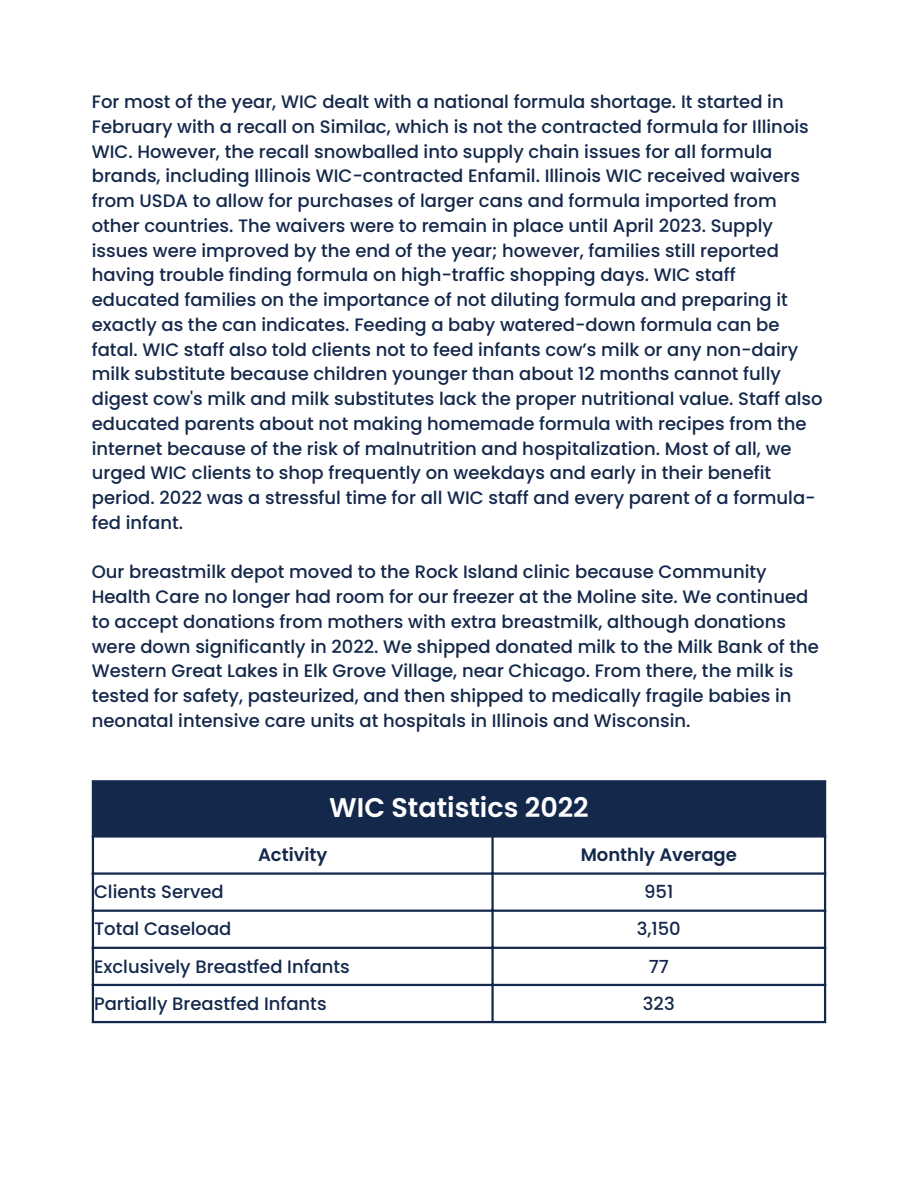
<style>
.page{position:relative;width:918px;height:1188px;background:#fff}
.page>*{position:absolute;margin:0;border:0;box-sizing:border-box;transform-origin:0 0}
.t1{font:600 27px "Poppins";color:#fff}
.t2{font:500 18px/24.8px "Poppins";color:#14284b}
.t3{font:600 18px "Poppins";color:#14284b}
</style>
<div class="page">
<div style="left:93px;top:781px;width:732px;height:56px;background:#14284b"></div>
<hr style="left:92px;top:782px;width:2px;height:239px;background:#14284b">
<hr style="left:491px;top:838px;width:3px;height:183px;background:#14284b">
<hr style="left:824px;top:782px;width:2px;height:239px;background:#14284b">
<hr style="left:92px;top:780px;width:734px;height:2px;background:#14284b">
<hr style="left:92px;top:835px;width:734px;height:3px;background:#14284b">
<hr style="left:92px;top:872px;width:734px;height:3px;background:#14284b">
<hr style="left:92px;top:910px;width:734px;height:2px;background:#14284b">
<hr style="left:92px;top:947px;width:734px;height:2px;background:#14284b">
<hr style="left:92px;top:984px;width:734px;height:2px;background:#14284b">
<hr style="left:92px;top:1021px;width:734px;height:2px;background:#14284b">
<p class="t2" style="left:92px;top:89px;width:732px">For most of the year, WIC dealt with a national formula shortage. It started in February with a recall on Similac, which is not the contracted formula for Illinois WIC. However, the recall snowballed into supply chain issues for all formula brands, including Illinois WIC-contracted Enfamil. Illinois WIC received waivers from USDA to allow for purchases of larger cans and formula imported from other countries. The waivers were to remain in place until April 2023. Supply issues were improved by the end of the year; however, families still reported having trouble finding formula on high-traffic shopping days. WIC staff educated families on the importance of not diluting formula and preparing it exactly as the can indicates. Feeding a baby watered-down formula can be fatal. WIC staff also told clients not to feed infants cow’s milk or any non-dairy milk substitute because children younger than about 12 months cannot fully digest cow's milk and milk substitutes lack the proper nutritional value. Staff also educated parents about not making homemade formula with recipes from the internet because of the risk of malnutrition and hospitalization. Most of all, we urged WIC clients to shop frequently on weekdays and early in their benefit period. 2022 was a stressful time for all WIC staff and every parent of a formula&shy;fed infant.</p>
<p class="t2" style="left:92px;top:560px;width:729px">Our breastmilk depot moved to the Rock Island clinic because Community Health Care no longer had room for our freezer at the Moline site. We continued to accept donations from mothers with extra breastmilk, although donations were down significantly in 2022. We shipped donated milk to the Milk Bank of the Western Great Lakes in Elk Grove Village, near Chicago. From there, the milk is tested for safety, pasteurized, and then shipped to medically fragile babies in neonatal intensive care units at hospitals in Illinois and Wisconsin.</p>
<h1 class="t1" style="left:329px;top:789px;width:261px">WIC Statistics 2022</h1>
<p class="t3" style="left:258px;top:842px;width:71px">Activity</p>
<p class="t3" style="left:581px;top:842px;width:158px">Monthly Average</p>
<p class="t2" style="left:94px;top:880px;width:131px">Clients Served</p>
<p class="t2" style="left:644px;top:880px;width:31px">951</p>
<p class="t2" style="left:94px;top:917px;width:139px">Total Caseload</p>
<p class="t2" style="left:637px;top:917px;width:46px">3,150</p>
<p class="t2" style="left:94px;top:954px;width:257px">Exclusively Breastfed Infants</p>
<p class="t2" style="left:649px;top:954px;width:22px">77</p>
<p class="t2" style="left:94px;top:991px;width:234px">Partially Breastfed Infants</p>
<p class="t2" style="left:643px;top:991px;width:33px">323</p>
</div>
